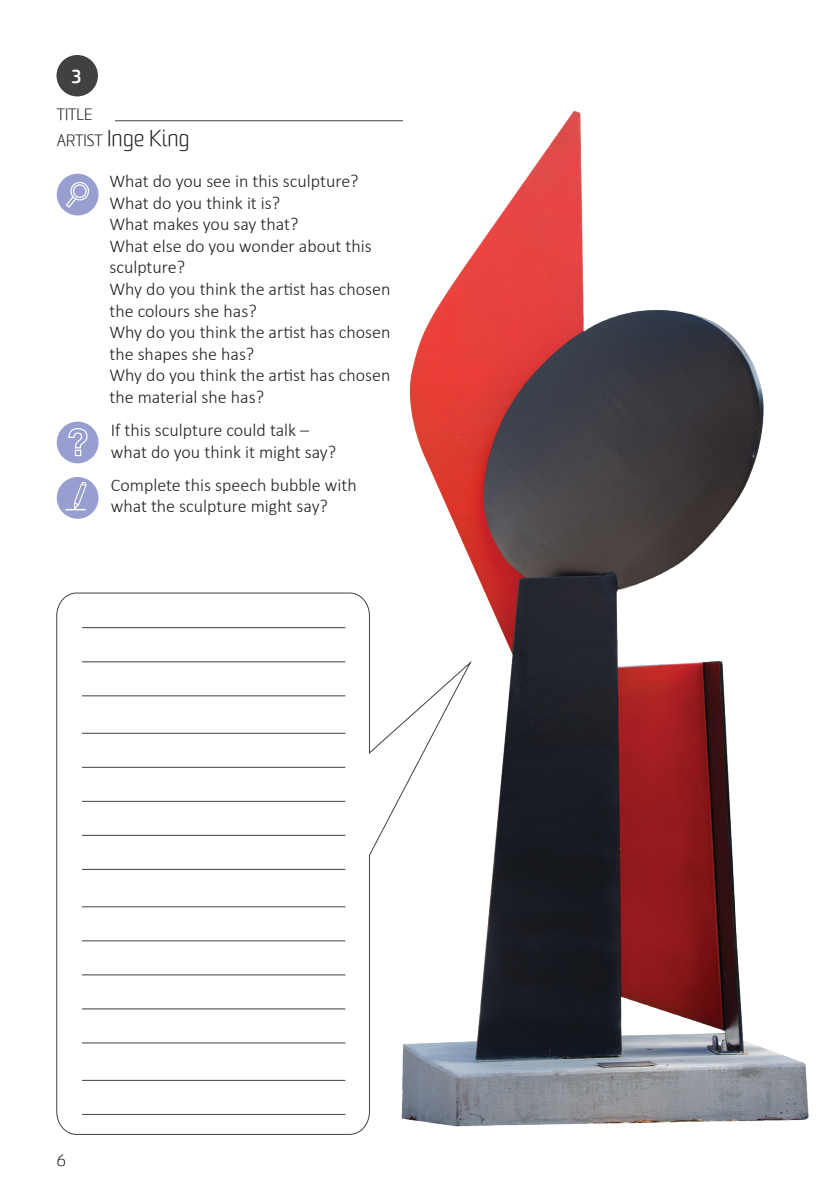
<style>
.page{position:relative;width:840px;height:1191px;background:#fff}
.page>*{position:absolute;margin:0;border:0;box-sizing:border-box;transform-origin:0 0}
.t1{font:300 22px "Worldly";color:#231f20}
.t2{font:700 18.2px "Worldly";color:#fff}
.t3{font:300 18px/21.6px "Calibri";color:#231f20}
.t4{font:300 16px "Worldly";color:#231f20}
.s1{font-size:16px}
</style>
<div class="page">
<img style="left:400px;top:111px;width:409px;height:1015px">
<div style="left:57px;top:174px;width:41px;height:41px;background:#989ecf;border-radius:50%"></div>
<svg style="left:66px;top:181px;width:23px;height:27px"></svg>
<div style="left:57px;top:421px;width:41px;height:42px;background:#989ecf;border-radius:50%"></div>
<svg style="left:68px;top:428px;width:20px;height:29px"></svg>
<div style="left:57px;top:477px;width:41px;height:42px;background:#989ecf;border-radius:50%"></div>
<svg style="left:65px;top:481px;width:22px;height:29px"></svg>
<hr style="left:115px;top:120px;width:288px;height:1px;background:#414142">
<svg style="left:56px;top:592px;width:414px;height:542px"></svg>
<hr style="left:82px;top:733px;width:263px;height:1px;background:#414142">
<hr style="left:82px;top:767px;width:263px;height:1px;background:#414142">
<hr style="left:82px;top:801px;width:263px;height:1px;background:#414142">
<hr style="left:82px;top:835px;width:263px;height:1px;background:#414142">
<hr style="left:82px;top:869px;width:263px;height:1px;background:#414142">
<hr style="left:82px;top:661px;width:263px;height:1px;background:#414142">
<hr style="left:82px;top:695px;width:263px;height:1px;background:#414142">
<hr style="left:82px;top:906px;width:263px;height:1px;background:#414142">
<hr style="left:82px;top:940px;width:263px;height:1px;background:#414142">
<hr style="left:82px;top:974px;width:263px;height:1px;background:#414142">
<hr style="left:82px;top:1008px;width:263px;height:1px;background:#414142">
<hr style="left:82px;top:1042px;width:263px;height:1px;background:#414142">
<hr style="left:82px;top:1080px;width:263px;height:1px;background:#414142">
<hr style="left:82px;top:1114px;width:263px;height:1px;background:#414142">
<div style="left:56px;top:55px;width:42px;height:41px;background:#414142;border-radius:50%"></div>
<hr style="left:82px;top:627px;width:263px;height:1px;background:#414142">
<p class="t2" style="left:71px;top:65px;width:11px">3</p>
<p class="t4" style="left:57px;top:105px;width:37px">TITLE</p>
<p class="t1" style="left:57px;top:126px;width:134px"><span class="s1">ARTIST</span> Inge King</p>
<p class="t3" style="left:109px;top:169px;width:282px">What do you see in this sculpture?<br>What do you think it is?<br>What makes you say that?<br>What else do you wonder about this sculpture?<br>Why do you think the artist has chosen the colours she has?<br>Why do you think the artist has chosen the shapes she has?<br>Why do you think the artist has chosen the material she has?</p>
<p class="t3" style="left:111px;top:418px;width:227px">If this sculpture could talk – what do you think it might say?</p>
<p class="t3" style="left:111px;top:473px;width:247px">Complete this speech bubble with what the sculpture might say?</p>
<p class="t4" style="left:57px;top:1151px;width:11px">6</p>
</div>
